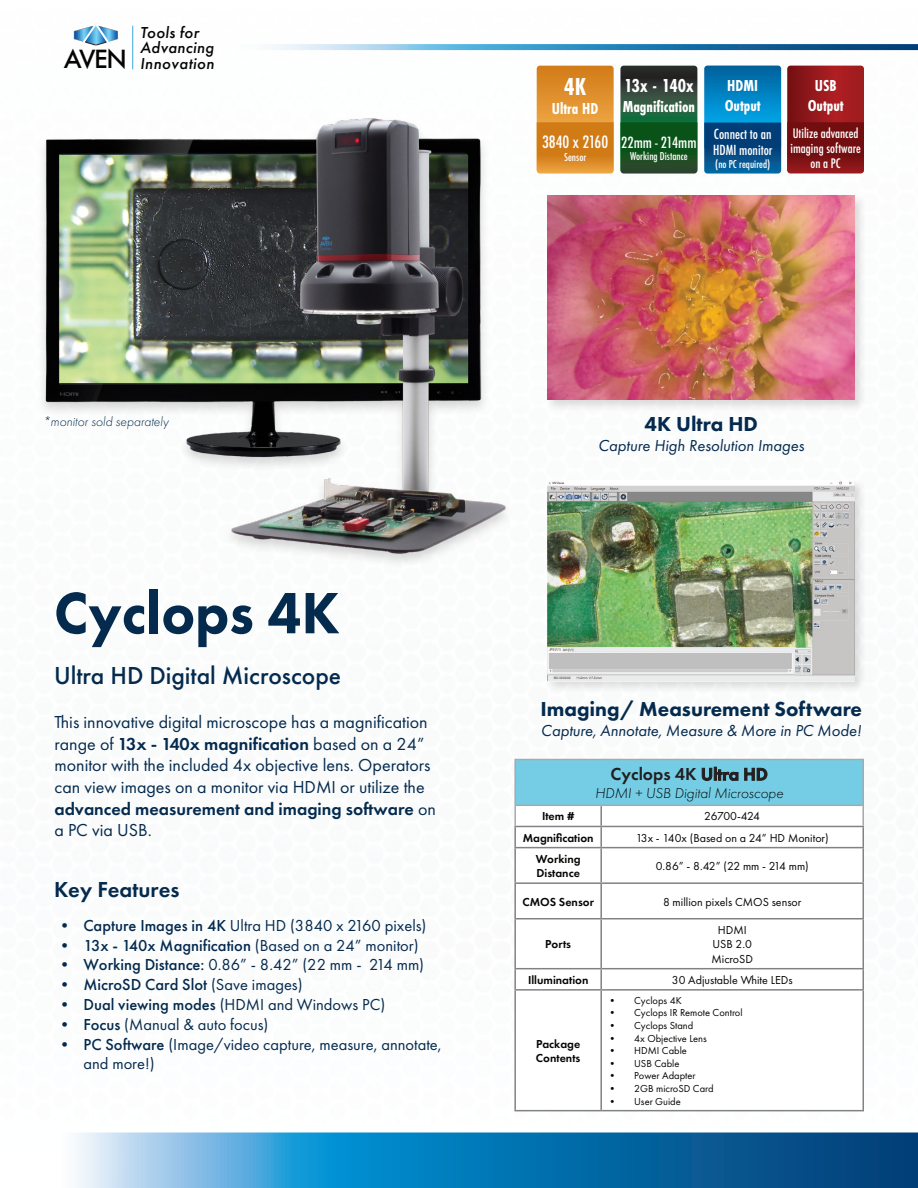
<style>
.page{position:relative;width:918px;height:1188px;background:#fff}
.page>*{position:absolute;margin:0;border:0;box-sizing:border-box;transform-origin:0 0}
.t1{font:800 60.45px "Futura PT";color:#042a4e;scale:.94 1}
.t2{font:500 25.5px "Futura PT";color:#042a4e}
.t3{font:700 25.5px "Futura PT Cond";color:#fff}
.t4{font:600 22.5px "Futura PT";color:#042a4e}
.t5{font:800 21px "Futura PT";color:#042a4e}
.t6{font:700 19.5px "Futura PT Cond";color:#fff}
.t7{font:18px/21.5px "Futura PT";color:#042a4e}
.t8{font:600 18px "Futura PT";color:#231f20}
.t9{font:16.5px/19.4px "Futura PT";color:#042a4e}
.t10{font:500 16.5px "Futura PT";color:#042a4e}
.t11{font:italic 16.5px "Futura PT";color:#042a4e}
.t12{font:700 16.5px/19.8px "Futura PT Cond";color:#fff;text-align:center}
.t13{font:italic 500 16.5px "Futura PT";letter-spacing:.02em;color:#040503}
.t14{font:500 condensed 16.5px "Futura";color:#fff}
.t15{font:italic 300 15px "Futura PT";color:#040503}
.t16{font:500 condensed 15px "Futura";color:#fff}
.t17{font:500 condensed 13.5px/16.2px "Futura";color:#fff}
.t18{font:italic 300 13.5px "Futura PT";color:#042a4e}
.t19{font:500 condensed 12.75px/15.3px "Futura";color:#fff;text-align:center}
.t20{font:12px "Futura PT";color:#050503}
.t21{font:600 12px/14.4px "Futura PT";color:#050503}
.t22{font:12px "Futura PT";letter-spacing:-.04em;color:#050503}
.t23{font:12px "Futura PT";letter-spacing:-.045em;color:#050503}
.t24{font:10.5px "Futura PT";color:#050503}
.t25{font:500 condensed 10.5px "Futura";color:#fff}
.s1{font-style:normal;font-size:27.45px}
.s2{font-weight:600}
.s3{font-weight:500}
.s4{font-weight:400}
</style>
<div class="page">
<img style="left:42px;top:108px;width:495px;height:456px">
<div style="left:545px;top:478px;width:322px;height:216px;background:#231f20;opacity:.15"></div>
<img style="left:548px;top:481px;width:307px;height:200px">
<div style="left:545px;top:193px;width:322px;height:220px;background:#231f20;opacity:.15"></div>
<img style="left:548px;top:196px;width:307px;height:204px">
<div style="left:515px;top:759px;width:348px;height:46px;background:#74cde5"></div>
<svg style="left:516px;top:825px;width:346px;height:1px"></svg>
<svg style="left:516px;top:827px;width:346px;height:283px"></svg>
<hr style="left:514px;top:827px;width:2px;height:20px;background:#808285">
<hr style="left:600px;top:827px;width:2px;height:20px;background:#808285">
<hr style="left:862px;top:827px;width:2px;height:20px;background:#808285">
<hr style="left:514px;top:847px;width:87px;height:1px;background:#808285">
<hr style="left:514px;top:848px;width:2px;height:34px;background:#808285">
<hr style="left:601px;top:847px;width:263px;height:1px;background:#808285">
<hr style="left:600px;top:848px;width:2px;height:34px;background:#808285">
<hr style="left:862px;top:848px;width:2px;height:34px;background:#808285">
<hr style="left:514px;top:882px;width:87px;height:2px;background:#808285">
<hr style="left:514px;top:884px;width:2px;height:34px;background:#808285">
<hr style="left:601px;top:882px;width:263px;height:2px;background:#808285">
<hr style="left:600px;top:884px;width:2px;height:34px;background:#808285">
<hr style="left:862px;top:884px;width:2px;height:34px;background:#808285">
<hr style="left:514px;top:918px;width:87px;height:1px;background:#808285">
<hr style="left:514px;top:919px;width:2px;height:49px;background:#808285">
<hr style="left:601px;top:918px;width:263px;height:1px;background:#808285">
<hr style="left:600px;top:919px;width:2px;height:49px;background:#808285">
<hr style="left:862px;top:919px;width:2px;height:49px;background:#808285">
<hr style="left:514px;top:968px;width:87px;height:1px;background:#808285">
<hr style="left:514px;top:969px;width:2px;height:20px;background:#808285">
<hr style="left:601px;top:968px;width:263px;height:1px;background:#808285">
<hr style="left:600px;top:969px;width:2px;height:20px;background:#808285">
<hr style="left:862px;top:969px;width:2px;height:20px;background:#808285">
<hr style="left:514px;top:989px;width:87px;height:2px;background:#808285">
<hr style="left:514px;top:991px;width:2px;height:119px;background:#808285">
<hr style="left:601px;top:989px;width:263px;height:2px;background:#808285">
<hr style="left:600px;top:991px;width:2px;height:119px;background:#808285">
<hr style="left:862px;top:991px;width:2px;height:119px;background:#808285">
<hr style="left:514px;top:1110px;width:87px;height:1px;background:#808285">
<hr style="left:601px;top:1110px;width:263px;height:1px;background:#808285">
<hr style="left:600px;top:806px;width:2px;height:20px;background:#808285">
<hr style="left:514px;top:826px;width:87px;height:1px;background:#808285">
<hr style="left:601px;top:826px;width:263px;height:1px;background:#808285">
<hr style="left:514px;top:759px;width:87px;height:1px;background:#a8a9ad">
<hr style="left:514px;top:760px;width:2px;height:45px;background:#a8a9ad">
<hr style="left:601px;top:759px;width:263px;height:1px;background:#a8a9ad">
<hr style="left:862px;top:760px;width:2px;height:45px;background:#a8a9ad">
<hr style="left:514px;top:805px;width:87px;height:1px;background:#a8a9ad">
<hr style="left:514px;top:806px;width:2px;height:20px;background:#a8a9ad">
<hr style="left:601px;top:805px;width:263px;height:1px;background:#a8a9ad">
<hr style="left:862px;top:806px;width:2px;height:20px;background:#a8a9ad">
<svg style="left:537px;top:66px;width:77px;height:108px;background:#da8a27"></svg>
<svg style="left:620px;top:66px;width:77px;height:108px;background:#214d2d"></svg>
<svg style="left:704px;top:66px;width:77px;height:108px;background:#0368a4"></svg>
<svg style="left:787px;top:66px;width:77px;height:107px;background:#8a1518"></svg>
<hr style="left:132px;top:26px;width:1px;height:43px;background:#3da7dd">
<svg style="left:74px;top:26px;width:44px;height:20px"></svg>
<svg style="left:76px;top:1132px;width:842px;height:56px;background:#2981b7"></svg>
<svg style="left:271px;top:44px;width:647px;height:6px;background:#4a91bd"></svg>
<p class="t13" style="left:140px;top:22px;width:60px">Tools for</p>
<p class="t13" style="left:140px;top:38px;width:75px">Advancing</p>
<p class="t13" style="left:64px;top:53px;width:152px"><span class="s1">AVEN</span> Innovation</p>
<p class="t3" style="left:564px;top:71px;width:24px">4K</p>
<p class="t12" style="left:552px;top:99px;width:48px">Ultra HD</p>
<p class="t14" style="left:542px;top:132px;width:68px">3840 x 2160</p>
<p class="t25" style="left:564px;top:150px;width:23px">Sensor</p>
<p class="t6" style="left:624px;top:74px;width:71px">13x - 140x</p>
<p class="t12" style="left:623px;top:97px;width:74px">Magnification</p>
<p class="t16" style="left:621px;top:133px;width:77px">22mm - 214mm</p>
<p class="t25" style="left:630px;top:150px;width:59px">Working Distance</p>
<p class="t12" style="left:725px;top:76px;width:38px;text-align:left">HDMI<br>Output</p>
<p class="t17" style="left:713px;top:126px;width:61px">Connect to an<br>HDMI monitor</p>
<p class="t25" style="left:715px;top:157px;width:56px">(no PC required)</p>
<p class="t12" style="left:808px;top:76px;width:38px">USB<br>Output</p>
<p class="t19" style="left:791px;top:125px;width:72px">Utilize advanced imaging software on a PC</p>
<p class="t18" style="left:43px;top:414px;width:127px">*monitor sold separately</p>
<p class="t1" style="left:54px;top:575px;width:305px">Cyclops 4K</p>
<p class="t2" style="left:54px;top:660px;width:289px">Ultra HD Digital Microscope</p>
<p class="t7" style="left:54px;top:711px;width:383px">This innovative digital microscope has a magnification range of <span class="s2">13x - 140x magnification</span> based on a 24” monitor with the included 4x objective lens. Operators can view images on a monitor via HDMI or utilize the <span class="s2">advanced measurement and imaging software</span> on a PC via USB.</p>
<p class="t4" style="left:54px;top:876px;width:127px">Key Features</p>
<p class="t9" style="left:56px;top:916px;width:372px"><span class="s3">• Capture Images in 4K</span> Ultra HD (3840 x 2160 pixels)</p>
<p class="t10" style="left:56px;top:935px;width:364px">• 13x - 140x Magnification <span class="s4">(Based on a 24” monitor)</span></p>
<p class="t9" style="left:56px;top:955px;width:369px"><span class="s3">• Working Distance:</span> 0.86” - 8.42” (22 mm - 214 mm)</p>
<p class="t10" style="left:56px;top:975px;width:248px">• MicroSD Card Slot <span class="s4">(Save images)</span></p>
<p class="t9" style="left:56px;top:995px;width:330px"><span class="s3">• Dual viewing modes</span> (HDMI and Windows PC)</p>
<p class="t9" style="left:56px;top:1015px;width:213px"><span class="s3">• Focus</span> (Manual &amp; auto focus)</p>
<p class="t9" style="left:83px;top:1034px;width:360px;text-indent:-27px"><span class="s3">• PC Software</span> (Image/video capture, measure, annotate, and more!)</p>
<p class="t5" style="left:645px;top:411px;width:115px">4K Ultra HD</p>
<p class="t11" style="left:598px;top:436px;width:208px">Capture High Resolution Images</p>
<p class="t5" style="left:540px;top:696px;width:323px">Imaging/ Measurement Software</p>
<p class="t11" style="left:541px;top:721px;width:322px">Capture, Annotate, Measure &amp; More in PC Mode!</p>
<p class="t8" style="left:611px;top:763px;width:159px">Cyclops 4K Ultra HD</p>
<p class="t15" style="left:595px;top:785px;width:190px">HDMI + USB Digital Microscope</p>
<p class="t21" style="left:542px;top:809px;width:34px">Item #</p>
<p class="t23" style="left:704px;top:809px;width:57px">26700-424</p>
<p class="t21" style="left:523px;top:830px;width:72px">Magnification</p>
<p class="t20" style="left:636px;top:831px;width:194px">13x - 140x (Based on a 24” HD Monitor)</p>
<p class="t21" style="left:536px;top:851px;width:46px">Working<br>Distance</p>
<p class="t22" style="left:656px;top:859px;width:155px">0.86” - 8.42” (22 mm - 214 mm)</p>
<p class="t21" style="left:522px;top:894px;width:73px">CMOS Sensor</p>
<p class="t20" style="left:663px;top:894px;width:140px">8 million pixels CMOS sensor</p>
<p class="t21" style="left:545px;top:937px;width:27px">Ports</p>
<p class="t20" style="left:718px;top:923px;width:30px">HDMI</p>
<p class="t20" style="left:713px;top:937px;width:41px">USB 2.0</p>
<p class="t20" style="left:712px;top:952px;width:43px">MicroSD</p>
<p class="t21" style="left:528px;top:973px;width:62px">Illumination</p>
<p class="t20" style="left:672px;top:973px;width:122px">30 Adjustable White LEDs</p>
<p class="t21" style="left:536px;top:1036px;width:46px">Package<br>Contents</p>
<p class="t24" style="left:607px;top:994px;width:76px">• Cyclops 4K</p>
<p class="t24" style="left:607px;top:1007px;width:137px">• Cyclops IR Remote Control</p>
<p class="t24" style="left:607px;top:1019px;width:88px">• Cyclops Stand</p>
<p class="t24" style="left:607px;top:1032px;width:101px">• 4x Objective Lens</p>
<p class="t24" style="left:607px;top:1045px;width:81px">• HDMI Cable</p>
<p class="t24" style="left:607px;top:1057px;width:74px">• USB Cable</p>
<p class="t24" style="left:607px;top:1070px;width:90px">• Power Adapter</p>
<p class="t24" style="left:607px;top:1082px;width:108px">• 2GB microSD Card</p>
<p class="t24" style="left:607px;top:1095px;width:75px">• User Guide</p>
</div>
